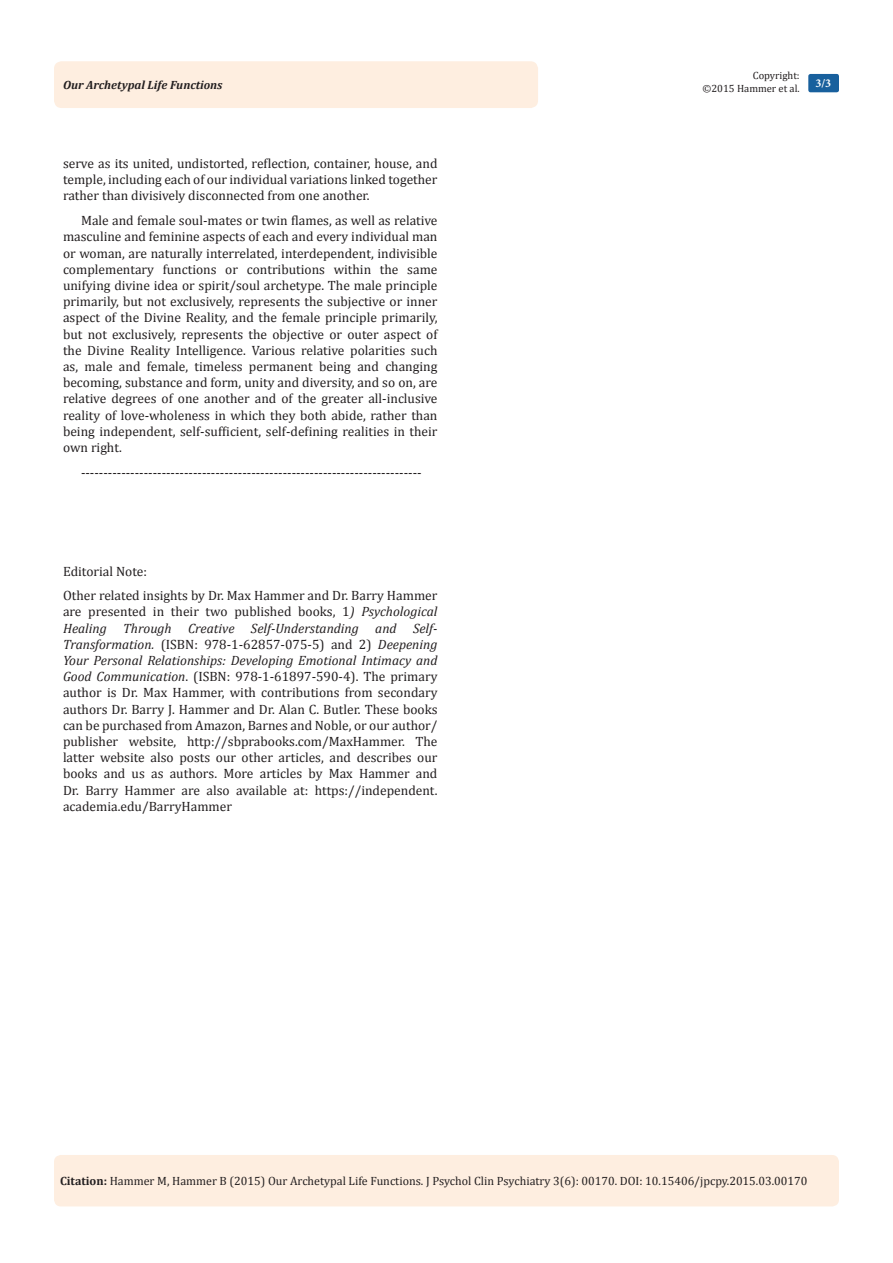
<style>
.page{position:relative;width:893px;height:1263px;background:#fff}
.page>*{position:absolute;margin:0;border:0;box-sizing:border-box;transform-origin:0 0}
.t1{font:13.5px/16.2px "Cambria";color:#231f20;text-align:justify}
.Citation{font:12px "Cambria";color:#231f20}
.t2{font:italic 700 12px "Cambria";color:#231f20}
.t3{font:700 12px "Minion Pro";color:#fff}
.t4{font:10.5px "Cambria";color:#231f20}
.s1{font-style:italic}
.s2{font-weight:700}
</style>
<div class="page">
<div style="left:54px;top:61px;width:484px;height:47px;background:#feeee0;border-radius:8px"></div>
<div style="left:808px;top:74px;width:31px;height:18px;background:#18609d;border-radius:2px"></div>
<div style="left:54px;top:1155px;width:785px;height:51px;background:#feeee0;border-radius:7px"></div>
<p class="t4" style="left:753px;top:69px;width:48px">Copyright:</p>
<p class="t4" style="left:702px;top:82px;width:99px">©2015 Hammer et al.</p>
<p class="t2" style="left:63px;top:77px;width:161px">Our Archetypal Life Functions</p>
<p class="t3" style="left:815px;top:75px;width:17px">3/3</p>
<p class="t1" style="left:63px;top:155px;width:376px">serve as its united, undistorted, reflection, container, house, and temple, including each of our individual variations linked together rather than divisively disconnected from one another.</p>
<p class="t1" style="left:63px;top:212px;width:376px;text-indent:18px">Male and female soul-mates or twin flames, as well as relative masculine and feminine aspects of each and every individual man or woman, are naturally interrelated, interdependent, indivisible complementary functions or contributions within the same unifying divine idea or spirit/soul archetype. The male principle primarily, but not exclusively, represents the subjective or inner aspect of the Divine Reality, and the female principle primarily, but not exclusively, represents the objective or outer aspect of the Divine Reality Intelligence. Various relative polarities such as, male and female, timeless permanent being and changing becoming, substance and form, unity and diversity, and so on, are relative degrees of one another and of the greater all-inclusive reality of love-wholeness in which they both abide, rather than being independent, self-sufficient, self-defining realities in their own right.</p>
<p class="t1" style="left:81px;top:464px;width:342px">----------------------------------------------------------------------------</p>
<p class="t1" style="left:63px;top:564px;width:86px">Editorial Note:</p>
<p class="t1" style="left:63px;top:587px;width:376px">Other related insights by Dr. Max Hammer and Dr. Barry Hammer are presented in their two published books, 1<span class="s1">) Psychological Healing Through Creative Self-Understanding and Self-Transformation.</span> (ISBN: 978-1-62857-075-5) and 2) <span class="s1">Deepening Your Personal Relationships: Developing Emotional Intimacy and Good Communication</span>. (ISBN: 978-1-61897-590-4). The primary author is Dr. Max Hammer, with contributions from secondary authors Dr. Barry J. Hammer and Dr. Alan C. Butler. These books can be purchased from Amazon, Barnes and Noble, or our author/ publisher website, http://sbprabooks.com/MaxHammer. The latter website also posts our other articles, and describes our books and us as authors. More articles by Max Hammer and Dr. Barry Hammer are also available at: https://independent. academia.edu/BarryHammer</p>
<p class="Citation" style="left:60px;top:1174px;width:749px"><span class="s2">Citation:</span> Hammer M, Hammer B (2015) Our Archetypal Life Functions. J Psychol Clin Psychiatry 3(6): 00170. DOI: 10.15406/jpcpy.2015.03.00170</p>
</div>
